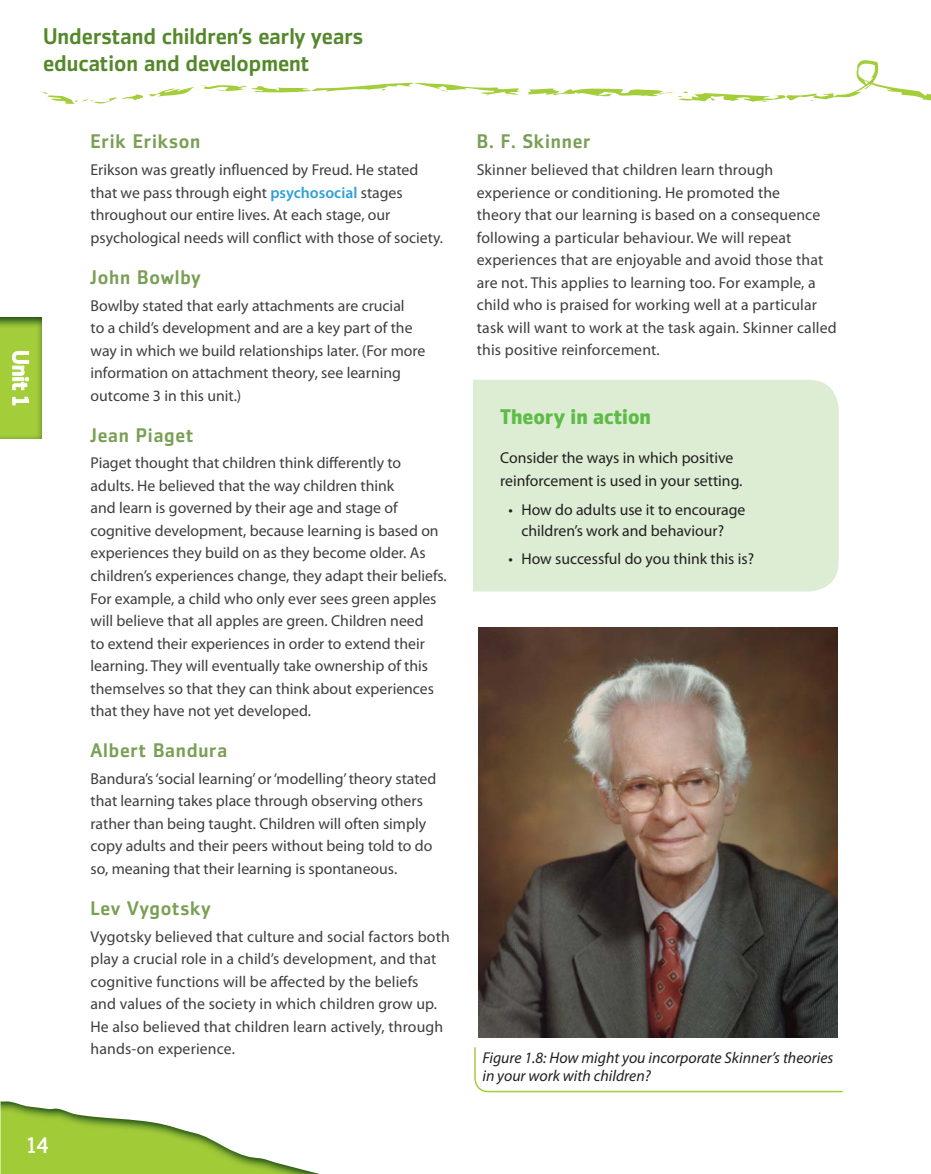
<style>
.page{position:relative;width:931px;height:1174px;background:#fff}
.page>*{position:absolute;margin:0;border:0;box-sizing:border-box;transform-origin:0 0}
.t1{font:500 22.5px/27px "Zemestro Std";color:#54882a}
.t2{font:500 22.5px "Zemestro Std";color:#fff}
.t3{font:22.35px "Zemestro Std";color:#fff}
.t4{font:700 21px "Zemestro Std";color:#5dbb46}
.t5{font:500 19.5px "Zemestro Std";letter-spacing:.04em;color:#799f54}
.t6{font:15.75px/22.5px "Myriad Pro";color:#3e3e3f}
.t7{font:15.75px/22.5px "Myriad Pro";color:#231f20}
.t8{font:italic 15.75px/17.2px "Myriad Pro";color:#231f20}
.s1{font-weight:600;color:#2f9fd9}
</style>
<div class="page">
<img style="left:1px;top:1101px;width:315px;height:72px">
<svg style="left:41px;top:82px;width:479px;height:22px"></svg>
<svg style="left:527px;top:60px;width:404px;height:43px"></svg>
<img style="left:1px;top:317px;width:40px;height:121px">
<svg style="left:12px;top:351px;width:17px;height:39px"></svg>
<svg style="left:12px;top:396px;width:17px;height:9px"></svg>
<div style="left:473px;top:379px;width:366px;height:212px;background:#dcedd4"></div>
<img style="left:479px;top:627px;width:359px;height:410px">
<svg style="left:474px;top:1047px;width:369px;height:45px"></svg>
<h1 class="t1" style="left:43px;top:22px;width:322px">Understand children’s early years education and development</h1>
<h1 class="t2" style="left:35px;top:350px;width:56px;rotate:90deg">Unit 1</h1>
<p class="t5" style="left:91px;top:129px;width:111px">Erik Erikson</p>
<p class="t6" style="left:91px;top:159px;width:354px">Erikson was greatly influenced by Freud. He stated that we pass through eight <span class="s1">psychosocial</span> stages throughout our entire lives. At each stage, our psychological needs will conflict with those of society.</p>
<p class="t5" style="left:91px;top:265px;width:112px">John Bowlby</p>
<p class="t6" style="left:91px;top:294px;width:336px">Bowlby stated that early attachments are crucial<br>to a child’s development and are a key part of the way in which we build relationships later. (For more information on attachment theory, see learning outcome 3 in this unit.)</p>
<p class="t5" style="left:91px;top:422px;width:104px">Jean Piaget</p>
<p class="t6" style="left:91px;top:452px;width:358px">Piaget thought that children think differently to adults. He believed that the way children think<br>and learn is governed by their age and stage of cognitive development, because learning is based on experiences they build on as they become older. As children’s experiences change, they adapt their beliefs.<br>For example, a child who only ever sees green apples will believe that all apples are green. Children need<br>to extend their experiences in order to extend their learning. They will eventually take ownership of this themselves so that they can think about experiences that they have not yet developed.</p>
<p class="t5" style="left:91px;top:738px;width:138px">Albert Bandura</p>
<p class="t6" style="left:91px;top:767px;width:347px">Bandura’s ‘social learning’ or ‘modelling’ theory stated that learning takes place through observing others rather than being taught. Children will often simply copy adults and their peers without being told to do so, meaning that their learning is spontaneous.</p>
<p class="t5" style="left:91px;top:896px;width:122px">Lev Vygotsky</p>
<p class="t6" style="left:91px;top:925px;width:361px">Vygotsky believed that culture and social factors both play a crucial role in a child’s development, and that cognitive functions will be affected by the beliefs<br>and values of the society in which children grow up.<br>He also believed that children learn actively, through hands-on experience.</p>
<h2 class="t3" style="left:28px;top:1131px;width:23px">14</h2>
<p class="t5" style="left:477px;top:129px;width:115px">B. F. Skinner</p>
<p class="t6" style="left:477px;top:159px;width:361px">Skinner believed that children learn through experience or conditioning. He promoted the<br>theory that our learning is based on a consequence following a particular behaviour. We will repeat experiences that are enjoyable and avoid those that are not. This applies to learning too. For example, a child who is praised for working well at a particular task will want to work at the task again. Skinner called this positive reinforcement.</p>
<h3 class="t4" style="left:500px;top:403px;width:152px">Theory in action</h3>
<p class="t7" style="left:500px;top:447px;width:244px">Consider the ways in which positive reinforcement is used in your setting.</p>
<p class="t7" style="left:509px;top:500px;width:238px;line-height:21px;text-align:center">• How do adults use it to encourage children’s work and behaviour?</p>
<p class="t7" style="left:509px;top:547px;width:247px">• How successful do you think this is?</p>
<p class="t8" style="left:482px;top:1048px;width:352px">Figure 1.8: How might you incorporate Skinner’s theories in your work with children?</p>
</div>
